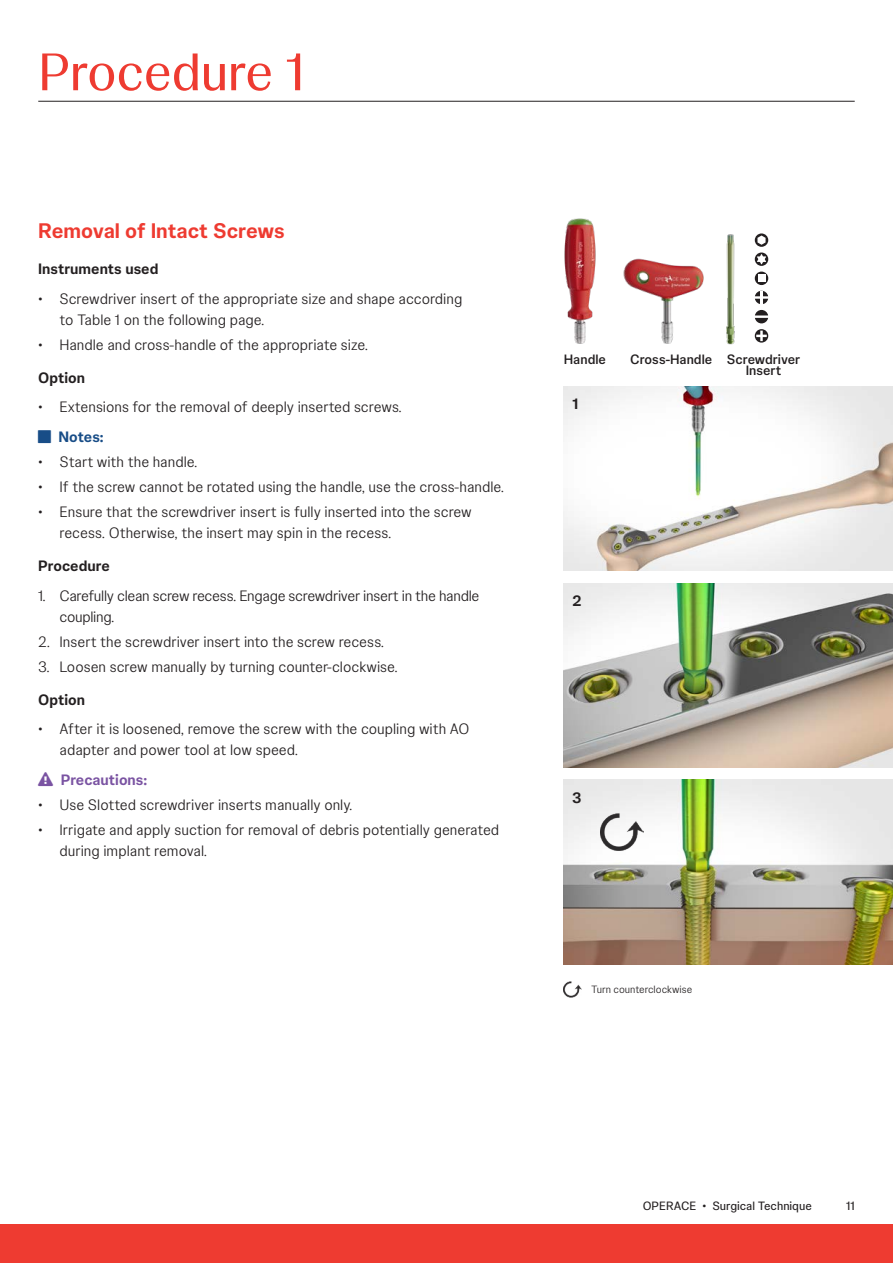
<style>
.page{position:relative;width:893px;height:1263px;background:#fff}
.page>*{position:absolute;margin:0;border:0;box-sizing:border-box;transform-origin:0 0}
.Headline{font:52.5px "Johnson Display";color:#ee3b31}
.Step_Number_Subhead{font:700 21px "Johnson Text";letter-spacing:-.005em;color:#ee3b31}
.t1{font:300 15px/21px "Johnson Text";color:#231f20}
.t2{font:300 15px/21px "Johnson Text";letter-spacing:-.02em;color:#231f20}
.Paragraph_Header{font:700 15px "Johnson Text";color:#231f20}
.t3{font:700 15px "Johnson Text";color:#7a53a2}
.t4{font:700 15px "Johnson Text";letter-spacing:-.005em;color:#184d87}
.t5{font:500 13.5px/10.5px "Johnson Text";color:#231f20;text-align:center}
.t6{font:12px "Johnson Text";color:#231f20}
.Caption_small_grey{font:300 10.5px "Johnson Text";color:#231f20}
</style>
<div class="page">
<img style="left:564px;top:386px;width:329px;height:185px">
<img style="left:564px;top:583px;width:329px;height:185px">
<img style="left:564px;top:780px;width:329px;height:184px">
<svg style="left:755px;top:233px;width:13px;height:14px"></svg>
<svg style="left:757px;top:236px;width:8px;height:9px"></svg>
<svg style="left:755px;top:252px;width:13px;height:14px"></svg>
<svg style="left:757px;top:254px;width:9px;height:10px"></svg>
<svg style="left:755px;top:272px;width:13px;height:13px"></svg>
<div style="left:758px;top:275px;width:7px;height:7px;background:#fff"></div>
<svg style="left:755px;top:291px;width:13px;height:13px"></svg>
<svg style="left:755px;top:310px;width:13px;height:13px"></svg>
<svg style="left:755px;top:329px;width:13px;height:14px"></svg>
<img style="left:564px;top:218px;width:32px;height:126px">
<img style="left:623px;top:258px;width:81px;height:86px">
<img style="left:726px;top:234px;width:9px;height:110px">
<img style="left:600px;top:810px;width:44px;height:44px">
<img style="left:564px;top:981px;width:17px;height:16px">
<hr style="left:38px;top:101px;width:817px;height:1px;background:#231f20">
<div style="left:0;top:1225px;width:893px;height:38px;background:#ee3b31"></div>
<p class="Headline" style="left:38px;top:33px;width:268px">Procedure 1</p>
<p class="Step_Number_Subhead" style="left:38px;top:214px;width:248px">Removal of Intact Screws</p>
<p class="Paragraph_Header" style="left:38px;top:257px;width:122px">Instruments used</p>
<p class="t1" style="left:60px;top:287px;width:404px;text-indent:-21px">• Screwdriver insert of the appropriate size and shape according to Table 1 on the following page.</p>
<p class="t1" style="left:38px;top:334px;width:331px">• Handle and cross-handle of the appropriate size.</p>
<p class="Paragraph_Header" style="left:38px;top:366px;width:48px">Option</p>
<p class="t1" style="left:38px;top:396px;width:365px">• Extensions for the removal of deeply inserted screws.</p>
<p class="t4" style="left:59px;top:425px;width:47px">Notes:</p>
<p class="t1" style="left:38px;top:450px;width:161px">• Start with the handle.</p>
<p class="t1" style="left:38px;top:476px;width:467px">• If the screw cannot be rotated using the handle, use the cross-handle.</p>
<p class="t1" style="left:60px;top:501px;width:414px;text-indent:-21px">• Ensure that the screwdriver insert is fully inserted into the screw recess. Otherwise, the insert may spin in the recess.</p>
<p class="Paragraph_Header" style="left:38px;top:554px;width:73px">Procedure</p>
<p class="t2" style="left:60px;top:584px;width:421px;text-indent:-21px">1. Carefully clean screw recess. Engage screwdriver insert in the handle coupling.</p>
<p class="t1" style="left:38px;top:630px;width:347px">2. Insert the screwdriver insert into the screw recess.</p>
<p class="t1" style="left:38px;top:655px;width:361px">3. Loosen screw manually by turning counter-clockwise.</p>
<p class="Paragraph_Header" style="left:38px;top:687px;width:48px">Option</p>
<p class="t1" style="left:60px;top:717px;width:412px;text-indent:-21px">• After it is loosened, remove the screw with the coupling with AO adapter and power tool at low speed.</p>
<p class="t3" style="left:38px;top:767px;width:111px">▼ Precautions:</p>
<p class="t1" style="left:38px;top:793px;width:316px">• Use Slotted screwdriver inserts manually only.</p>
<p class="t1" style="left:60px;top:818px;width:441px;text-indent:-21px">• Irrigate and apply suction for removal of debris potentially generated during implant removal.</p>
<p class="t5" style="left:564px;top:354px;width:44px">Handle</p>
<p class="t5" style="left:630px;top:354px;width:83px">Cross-Handle</p>
<p class="t5" style="left:727px;top:354px;width:75px">Screwdriver<br>Insert</p>
<p class="Paragraph_Header" style="left:572px;top:392px;width:7px">1</p>
<p class="Paragraph_Header" style="left:572px;top:589px;width:11px">2</p>
<p class="Paragraph_Header" style="left:572px;top:786px;width:11px">3</p>
<p class="Caption_small_grey" style="left:591px;top:982px;width:103px">Turn counterclockwise</p>
<p class="t6" style="left:643px;top:1197px;width:171px">OPERACE • Surgical Technique</p>
<p class="t6" style="left:846px;top:1197px;width:10px">11</p>
</div>
